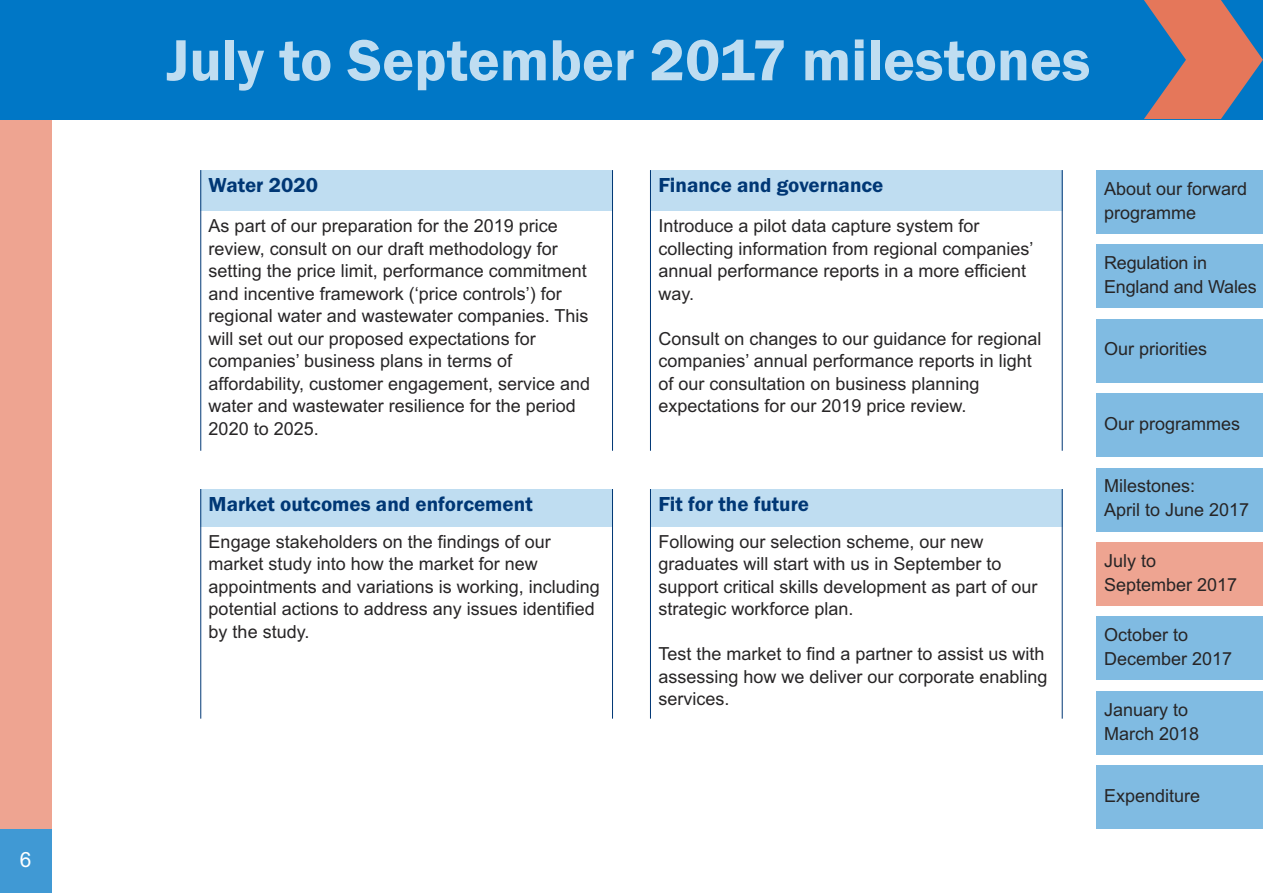
<style>
.page{position:relative;width:1263px;height:893px;background:#fff}
.page>*{position:absolute;margin:0;border:0;box-sizing:border-box;transform-origin:0 0}
.t1{font:600 60px "Franklin Gothic";color:#bfddf1}
.t2{font:600 21px "Franklin Gothic";color:#003775}
.t3{font:21px "Arial";color:#fff}
.t4{font:18px/22.5px "Arial";color:#272526}
</style>
<div class="page">
<div style="left:0;top:0;width:51px;height:893px;background:#eea491"></div>
<div style="left:0;top:0;width:1263px;height:119px;background:#0077c6"></div>
<div style="left:1096px;top:170px;width:167px;height:64px;background:#80bbe2"></div>
<div style="left:1096px;top:244px;width:167px;height:64px;background:#80bbe2"></div>
<div style="left:1096px;top:319px;width:167px;height:64px;background:#80bbe2"></div>
<div style="left:1096px;top:393px;width:167px;height:64px;background:#80bbe2"></div>
<div style="left:1096px;top:468px;width:167px;height:63px;background:#80bbe2"></div>
<div style="left:1096px;top:542px;width:167px;height:64px;background:#eea491"></div>
<div style="left:1096px;top:617px;width:167px;height:63px;background:#80bbe2"></div>
<div style="left:1096px;top:691px;width:167px;height:64px;background:#80bbe2"></div>
<div style="left:1096px;top:765px;width:167px;height:64px;background:#80bbe2"></div>
<div style="left:0;top:829px;width:51px;height:64px;background:#4099d4"></div>
<div style="left:200px;top:170px;width:413px;height:41px;background:#bfddf1"></div>
<hr style="left:200px;top:170px;width:1px;height:281px;background:#003775">
<hr style="left:612px;top:170px;width:1px;height:281px;background:#003775">
<div style="left:650px;top:170px;width:412px;height:41px;background:#bfddf1"></div>
<hr style="left:650px;top:170px;width:1px;height:281px;background:#003775">
<hr style="left:1062px;top:170px;width:1px;height:281px;background:#003775">
<div style="left:200px;top:489px;width:413px;height:38px;background:#bfddf1"></div>
<hr style="left:200px;top:489px;width:1px;height:230px;background:#003775">
<hr style="left:612px;top:489px;width:1px;height:230px;background:#003775">
<div style="left:650px;top:489px;width:412px;height:38px;background:#bfddf1"></div>
<hr style="left:650px;top:489px;width:1px;height:230px;background:#003775">
<hr style="left:1062px;top:489px;width:1px;height:230px;background:#003775">
<svg style="left:1144px;top:0;width:119px;height:119px"></svg>
<p class="t3" style="left:20px;top:847px;width:13px">6</p>
<h1 class="t1" style="left:166px;top:24px;width:925px">July to September 2017 milestones</h1>
<p class="t2" style="left:209px;top:173px;width:111px">Water 2020</p>
<p class="t4" style="left:209px;top:215px;width:383px">As part of our preparation for the 2019 price review, consult on our draft methodology for setting the price limit, performance commitment and incentive framework (‘price controls’) for regional water and wastewater companies. This will set out our proposed expectations for companies’ business plans in terms of affordability, customer engagement, service and water and wastewater resilience for the period 2020 to 2025.</p>
<p class="t2" style="left:209px;top:492px;width:326px">Market outcomes and enforcement</p>
<p class="t4" style="left:209px;top:530px;width:393px">Engage stakeholders on the findings of our market study into how the market for new appointments and variations is working, including potential actions to address any issues identified by the study.</p>
<p class="t2" style="left:658px;top:173px;width:227px">Finance and governance</p>
<p class="t4" style="left:658px;top:215px;width:377px">Introduce a pilot data capture system for collecting information from regional companies’ annual performance reports in a more efficient way.</p>
<p class="t4" style="left:658px;top:327px;width:385px">Consult on changes to our guidance for regional companies’ annual performance reports in light of our consultation on business planning expectations for our 2019 price review.</p>
<p class="t2" style="left:658px;top:492px;width:152px">Fit for the future</p>
<p class="t4" style="left:658px;top:530px;width:381px">Following our selection scheme, our new graduates will start with us in September to support critical skills development as part of our strategic workforce plan.</p>
<p class="t4" style="left:658px;top:643px;width:391px">Test the market to find a partner to assist us with assessing how we deliver our corporate enabling services.</p>
<p class="t4" style="left:1104px;top:176px;width:145px;line-height:24px">About our forward programme</p>
<p class="t4" style="left:1104px;top:251px;width:154px;line-height:24px">Regulation in<br>England and Wales</p>
<p class="t4" style="left:1104px;top:338px;width:105px">Our priorities</p>
<p class="t4" style="left:1104px;top:412px;width:138px">Our programmes</p>
<p class="t4" style="left:1104px;top:474px;width:147px;line-height:24px">Milestones:<br>April to June 2017</p>
<p class="t4" style="left:1104px;top:548px;width:135px;line-height:24px">July to<br>September 2017</p>
<p class="t4" style="left:1104px;top:623px;width:130px;line-height:24px">October to<br>December 2017</p>
<p class="t4" style="left:1104px;top:697px;width:97px;line-height:24px">January to<br>March 2018</p>
<p class="t4" style="left:1104px;top:784px;width:98px">Expenditure</p>
</div>
